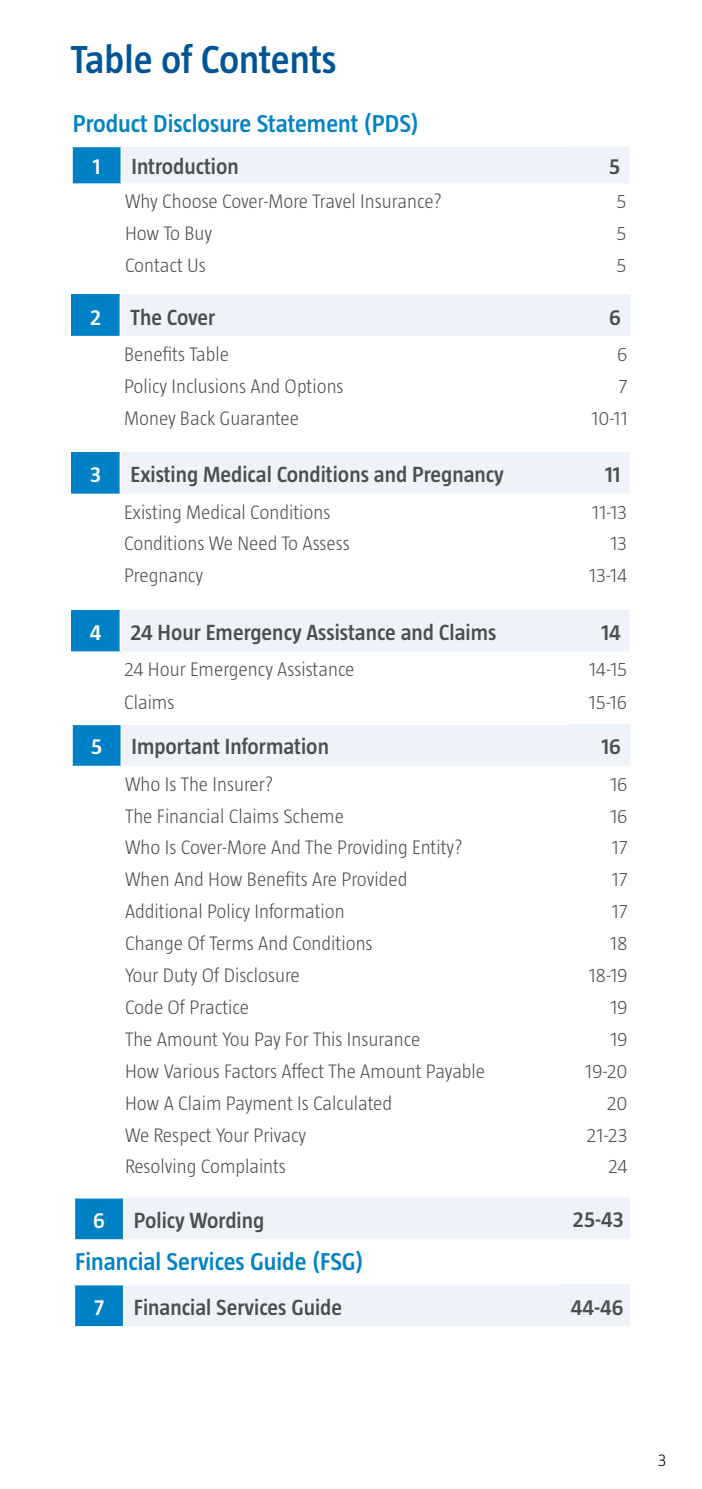
<style>
.page{position:relative;width:702px;height:1489px;background:#fff}
.page>*{position:absolute;margin:0;border:0;box-sizing:border-box;transform-origin:0 0}
.t1{font:600 40px "Taz";color:#005596}
.t2{font:600 25px "Taz";color:#0081c6}
.t3{font:600 22.5px "Taz";color:#4d4d4f}
.t4{font:600 22.5px "Taz";color:#fff}
.t5{font:300 20px "Taz";color:#4d4d4f}
.t6{font:300 17.5px "Taz";color:#000}
</style>
<div class="page">
<svg style="left:73px;top:146px;width:556px;height:37px;background:#dae9f5"></svg>
<hr style="left:71px;top:145px;width:50px;height:2px;background:#fff">
<hr style="left:121px;top:145px;width:449px;height:2px;background:#fff">
<hr style="left:120px;top:147px;width:2px;height:36px;background:#fff">
<div style="left:71px;top:294px;width:49px;height:43px;background:#0081c6"></div>
<div style="left:122px;top:294px;width:508px;height:42px;background:#eef3fa"></div>
<hr style="left:71px;top:336px;width:49px;height:2px;background:#fff">
<div style="left:71px;top:452px;width:49px;height:42px;background:#0081c6"></div>
<div style="left:122px;top:452px;width:507px;height:41px;background:#eef3fa"></div>
<hr style="left:71px;top:493px;width:49px;height:2px;background:#fff">
<svg style="left:71px;top:610px;width:558px;height:41px;background:#d9e9f5"></svg>
<hr style="left:120px;top:609px;width:1px;height:42px;background:#fff">
<div style="left:72px;top:724px;width:49px;height:42px;background:#0081c6"></div>
<div style="left:122px;top:724px;width:508px;height:41px;background:#eef3fa"></div>
<hr style="left:71px;top:723px;width:50px;height:2px;background:#fff">
<hr style="left:71px;top:725px;width:2px;height:40px;background:#fff">
<hr style="left:121px;top:723px;width:449px;height:2px;background:#fff">
<hr style="left:120px;top:725px;width:2px;height:40px;background:#fff">
<hr style="left:71px;top:765px;width:50px;height:2px;background:#fff">
<svg style="left:74px;top:1198px;width:556px;height:128px"></svg>
<hr style="left:73px;top:1198px;width:2px;height:41px;background:#fff">
<hr style="left:123px;top:1198px;width:2px;height:41px;background:#fff">
<hr style="left:570px;top:1239px;width:61px;height:1px;background:#fff">
<hr style="left:73px;top:1239px;width:51px;height:1px;background:#fff">
<hr style="left:124px;top:1239px;width:446px;height:1px;background:#fff">
<h1 class="t1" style="left:71px;top:37px;width:267px">Table of Contents</h1>
<p class="t2" style="left:73px;top:110px;width:348px">Product Disclosure Statement (PDS)</p>
<p class="t4" style="left:93px;top:154px;width:9px">1</p>
<p class="t3" style="left:131px;top:154px;width:109px">Introduction</p>
<p class="t3" style="left:609px;top:154px;width:13px">5</p>
<p class="t5" style="left:125px;top:190px;width:318px">Why Choose Cover-More Travel Insurance?</p>
<p class="t5" style="left:616px;top:190px;width:11px">5</p>
<p class="t5" style="left:125px;top:222px;width:89px">How To Buy</p>
<p class="t5" style="left:616px;top:222px;width:11px">5</p>
<p class="t5" style="left:125px;top:254px;width:82px">Contact Us</p>
<p class="t5" style="left:616px;top:254px;width:11px">5</p>
<p class="t4" style="left:90px;top:304px;width:13px">2</p>
<p class="t3" style="left:130px;top:304px;width:86px">The Cover</p>
<p class="t3" style="left:609px;top:304px;width:13px">6</p>
<p class="t5" style="left:124px;top:343px;width:106px">Benefits Table</p>
<p class="t5" style="left:617px;top:343px;width:12px">6</p>
<p class="t5" style="left:124px;top:374px;width:221px">Policy Inclusions And Options</p>
<p class="t5" style="left:618px;top:374px;width:10px">7</p>
<p class="t5" style="left:124px;top:406px;width:176px">Money Back Guarantee</p>
<p class="t5" style="left:591px;top:406px;width:38px">10-11</p>
<p class="t4" style="left:90px;top:462px;width:13px">3</p>
<p class="t3" style="left:130px;top:462px;width:375px">Existing Medical Conditions and Pregnancy</p>
<p class="t3" style="left:605px;top:462px;width:17px">11</p>
<p class="t5" style="left:124px;top:500px;width:208px">Existing Medical Conditions</p>
<p class="t5" style="left:592px;top:500px;width:36px">11-13</p>
<p class="t5" style="left:124px;top:532px;width:227px">Conditions We Need To Assess</p>
<p class="t5" style="left:610px;top:532px;width:18px">13</p>
<p class="t5" style="left:124px;top:564px;width:80px">Pregnancy</p>
<p class="t5" style="left:589px;top:564px;width:39px">13-14</p>
<p class="t4" style="left:90px;top:619px;width:13px">4</p>
<p class="t3" style="left:130px;top:619px;width:367px">24 Hour Emergency Assistance and Claims</p>
<p class="t3" style="left:601px;top:619px;width:21px">14</p>
<p class="t5" style="left:124px;top:658px;width:232px">24 Hour Emergency Assistance</p>
<p class="t5" style="left:589px;top:658px;width:40px">14-15</p>
<p class="t5" style="left:124px;top:690px;width:52px">Claims</p>
<p class="t5" style="left:589px;top:690px;width:40px">15-16</p>
<p class="t4" style="left:91px;top:734px;width:13px">5</p>
<p class="t3" style="left:131px;top:734px;width:199px">Important Information</p>
<p class="t3" style="left:601px;top:734px;width:21px">16</p>
<p class="t5" style="left:125px;top:772px;width:150px">Who Is The Insurer?</p>
<p class="t5" style="left:610px;top:772px;width:19px">16</p>
<p class="t5" style="left:125px;top:804px;width:220px">The Financial Claims Scheme</p>
<p class="t5" style="left:610px;top:804px;width:19px">16</p>
<p class="t5" style="left:125px;top:836px;width:339px">Who Is Cover-More And The Providing Entity?</p>
<p class="t5" style="left:611px;top:836px;width:17px">17</p>
<p class="t5" style="left:125px;top:868px;width:284px">When And How Benefits Are Provided</p>
<p class="t5" style="left:611px;top:868px;width:17px">17</p>
<p class="t5" style="left:125px;top:900px;width:221px">Additional Policy Information</p>
<p class="t5" style="left:611px;top:900px;width:17px">17</p>
<p class="t5" style="left:125px;top:932px;width:249px">Change Of Terms And Conditions</p>
<p class="t5" style="left:610px;top:932px;width:19px">18</p>
<p class="t5" style="left:125px;top:964px;width:176px">Your Duty Of Disclosure</p>
<p class="t5" style="left:588px;top:964px;width:40px">18-19</p>
<p class="t5" style="left:125px;top:995px;width:125px">Code Of Practice</p>
<p class="t5" style="left:610px;top:995px;width:19px">19</p>
<p class="t5" style="left:125px;top:1027px;width:297px">The Amount You Pay For This Insurance</p>
<p class="t5" style="left:610px;top:1027px;width:19px">19</p>
<p class="t5" style="left:125px;top:1059px;width:361px">How Various Factors Affect The Amount Payable</p>
<p class="t5" style="left:585px;top:1059px;width:44px">19-20</p>
<p class="t5" style="left:125px;top:1091px;width:268px">How A Claim Payment Is Calculated</p>
<p class="t5" style="left:607px;top:1091px;width:22px">20</p>
<p class="t5" style="left:125px;top:1123px;width:183px">We Respect Your Privacy</p>
<p class="t5" style="left:586px;top:1123px;width:43px">21-23</p>
<p class="t5" style="left:125px;top:1155px;width:162px">Resolving Complaints</p>
<p class="t5" style="left:608px;top:1155px;width:21px">24</p>
<p class="t4" style="left:93px;top:1207px;width:13px">6</p>
<p class="t3" style="left:134px;top:1207px;width:132px">Policy Wording</p>
<p class="t3" style="left:573px;top:1207px;width:52px">25-43</p>
<p class="t2" style="left:75px;top:1247px;width:290px">Financial Services Guide (FSG)</p>
<p class="t4" style="left:94px;top:1294px;width:12px">7</p>
<p class="t3" style="left:134px;top:1294px;width:210px">Financial Services Guide</p>
<p class="t3" style="left:571px;top:1294px;width:54px">44-46</p>
<p class="t6" style="left:657px;top:1449px;width:10px">3</p>
</div>
